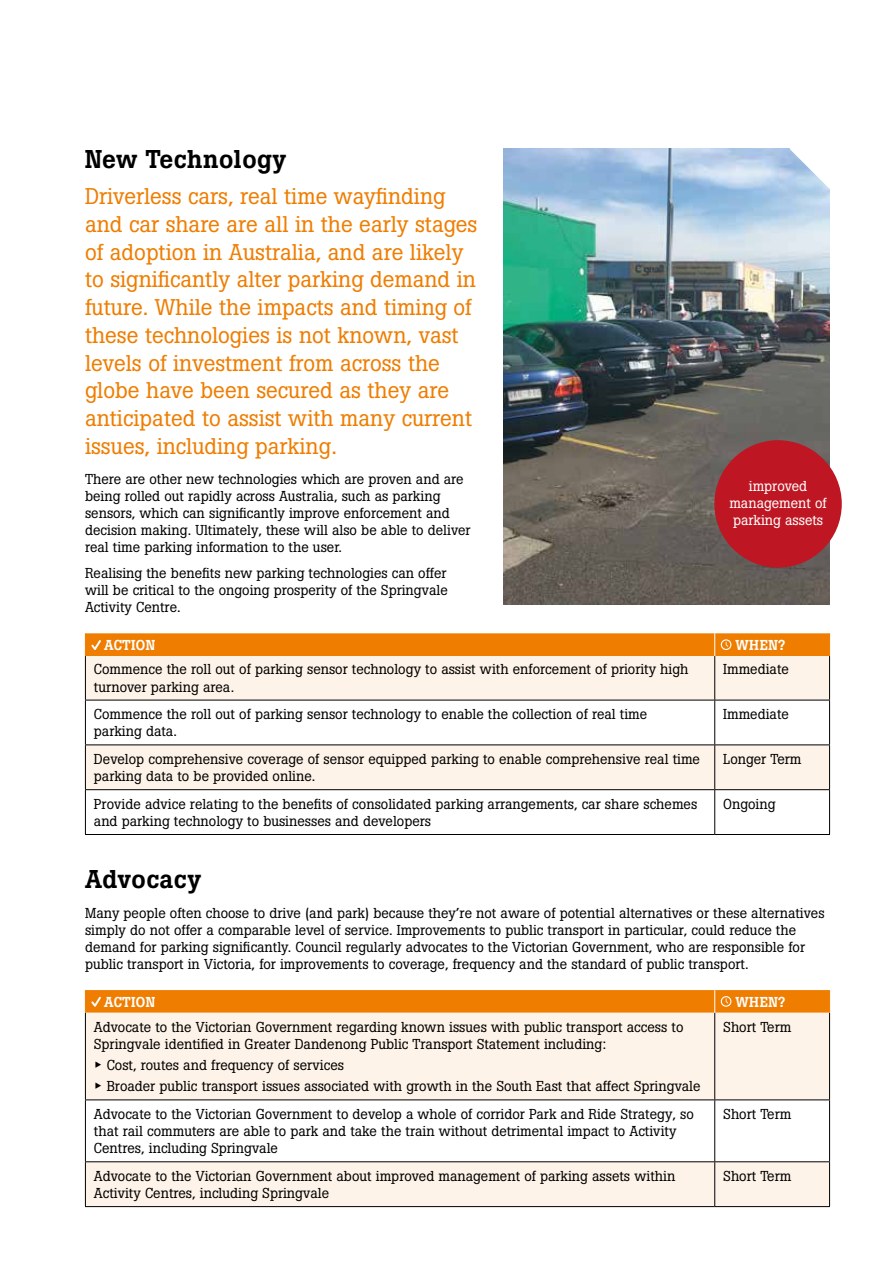
<style>
.page{position:relative;width:893px;height:1263px;background:#fff}
.page>*{position:absolute;margin:0;border:0;box-sizing:border-box;transform-origin:0 0}
.t1{font:500 25.5px "Boton";letter-spacing:.02em;color:#000}
.t2{font:22.5px/27.8px "Boton";color:#ef7d00}
.t3{font:14.25px/17.1px "Boton";color:#000}
.t4{font:14.25px/17.1px "Boton";color:#fff;text-align:center}
.t5{font:500 14.25px "Boton";letter-spacing:.02em;color:#fff}
.s1{font-family:"Menlo";font-weight:700}
</style>
<div class="page">
<svg style="left:86px;top:656px;width:743px;height:133px;fill:#fef3e8"></svg>
<hr style="left:85px;top:656px;width:1px;height:44px;background:#000">
<hr style="left:829px;top:656px;width:1px;height:44px;background:#000">
<hr style="left:85px;top:700px;width:1px;height:44px;background:#000">
<hr style="left:829px;top:700px;width:1px;height:44px;background:#000">
<hr style="left:85px;top:745px;width:1px;height:44px;background:#000">
<hr style="left:829px;top:745px;width:1px;height:44px;background:#000">
<hr style="left:85px;top:790px;width:1px;height:44px;background:#000">
<hr style="left:829px;top:790px;width:1px;height:44px;background:#000">
<hr style="left:714px;top:656px;width:1px;height:44px;background:#000">
<hr style="left:85px;top:700px;width:630px;height:1px;background:#000">
<hr style="left:715px;top:700px;width:115px;height:1px;background:#000">
<hr style="left:714px;top:700px;width:1px;height:44px;background:#000">
<hr style="left:85px;top:744px;width:630px;height:1px;background:#000">
<hr style="left:715px;top:744px;width:115px;height:1px;background:#000">
<hr style="left:714px;top:745px;width:1px;height:44px;background:#000">
<hr style="left:85px;top:789px;width:630px;height:1px;background:#000">
<hr style="left:715px;top:789px;width:115px;height:1px;background:#000">
<hr style="left:714px;top:790px;width:1px;height:44px;background:#000">
<hr style="left:85px;top:834px;width:630px;height:1px;background:#000">
<hr style="left:715px;top:834px;width:115px;height:1px;background:#000">
<div style="left:85px;top:633px;width:745px;height:23px;background:#ef7d00"></div>
<svg style="left:86px;top:1013px;width:743px;height:193px;fill:#fef3e8"></svg>
<hr style="left:85px;top:1013px;width:1px;height:86px;background:#000">
<hr style="left:714px;top:1013px;width:1px;height:86px;background:#000">
<hr style="left:829px;top:1013px;width:1px;height:86px;background:#000">
<hr style="left:85px;top:1099px;width:630px;height:1px;background:#000">
<hr style="left:85px;top:1100px;width:1px;height:61px;background:#000">
<hr style="left:715px;top:1099px;width:115px;height:1px;background:#000">
<hr style="left:714px;top:1100px;width:1px;height:61px;background:#000">
<hr style="left:829px;top:1100px;width:1px;height:61px;background:#000">
<hr style="left:85px;top:1161px;width:630px;height:1px;background:#000">
<hr style="left:85px;top:1162px;width:1px;height:44px;background:#000">
<hr style="left:715px;top:1161px;width:115px;height:1px;background:#000">
<hr style="left:714px;top:1162px;width:1px;height:44px;background:#000">
<hr style="left:829px;top:1162px;width:1px;height:44px;background:#000">
<hr style="left:85px;top:1206px;width:630px;height:1px;background:#000">
<hr style="left:715px;top:1206px;width:115px;height:1px;background:#000">
<svg style="left:85px;top:990px;width:745px;height:23px;background:#ef8006"></svg>
<img style="left:504px;top:149px;width:325px;height:456px">
<svg style="left:789px;top:148px;width:41px;height:44px"></svg>
<div style="left:714px;top:440px;width:128px;height:128px;background:#be1622;border-radius:50%"></div>
<h1 class="t1" style="left:85px;top:144px;width:203px">New Technology</h1>
<p class="t2" style="left:85px;top:182px;width:394px">Driverless cars, real time wayfinding and car share are all in the early stages of adoption in Australia, and are likely to significantly alter parking demand in future. While the impacts and timing of these technologies is not known, vast levels of investment from across the globe have been secured as they are anticipated to assist with many current issues, including parking.</p>
<p class="t3" style="left:85px;top:470px;width:387px">There are other new technologies which are proven and are being rolled out rapidly across Australia, such as parking sensors, which can significantly improve enforcement and decision making. Ultimately, these will also be able to deliver real time parking information to the user.</p>
<p class="t3" style="left:85px;top:564px;width:364px;text-align:justify">Realising the benefits new parking technologies can offer will be critical to the ongoing prosperity of the Springvale Activity Centre.</p>
<p class="t5" style="left:104px;top:637px;width:53px">ACTION</p>
<p class="t5" style="left:736px;top:637px;width:51px">WHEN?</p>
<p class="t3" style="left:94px;top:661px;width:596px">Commence the roll out of parking sensor technology to assist with enforcement of priority high turnover parking area.</p>
<p class="t3" style="left:723px;top:661px;width:67px">Immediate</p>
<p class="t3" style="left:94px;top:706px;width:555px">Commence the roll out of parking sensor technology to enable the collection of real time parking data.</p>
<p class="t3" style="left:723px;top:706px;width:67px">Immediate</p>
<p class="t3" style="left:94px;top:750px;width:608px">Develop comprehensive coverage of sensor equipped parking to enable comprehensive real time parking data to be provided online.</p>
<p class="t3" style="left:723px;top:750px;width:80px">Longer Term</p>
<p class="t3" style="left:94px;top:795px;width:605px">Provide advice relating to the benefits of consolidated parking arrangements, car share schemes and parking technology to businesses and developers</p>
<p class="t3" style="left:723px;top:795px;width:54px">Ongoing</p>
<p class="t4" style="left:729px;top:477px;width:99px">improved management of parking assets</p>
<h1 class="t1" style="left:85px;top:864px;width:118px">Advocacy</h1>
<p class="t3" style="left:85px;top:904px;width:741px">Many people often choose to drive (and park) because they’re not aware of potential alternatives or these alternatives simply do not offer a comparable level of service. Improvements to public transport in particular, could reduce the demand for parking significantly. Council regularly advocates to the Victorian Government, who are responsible for public transport in Victoria, for improvements to coverage, frequency and the standard of public transport.</p>
<p class="t5" style="left:104px;top:993px;width:53px">ACTION</p>
<p class="t5" style="left:736px;top:993px;width:51px">WHEN?</p>
<p class="t3" style="left:94px;top:1018px;width:591px">Advocate to the Victorian Government regarding known issues with public transport access to<br>Springvale identified in Greater Dandenong Public Transport Statement including:</p>
<p class="t3" style="left:94px;top:1054px;width:608px;line-height:21.3px"><span class="s1">‣</span> Cost, routes and frequency of services<br><span class="s1">‣</span> Broader public transport issues associated with growth in the South East that affect Springvale</p>
<p class="t3" style="left:723px;top:1018px;width:70px">Short Term</p>
<p class="t3" style="left:94px;top:1105px;width:601px">Advocate to the Victorian Government to develop a whole of corridor Park and Ride Strategy, so that rail commuters are able to park and take the train without detrimental impact to Activity<br>Centres, including Springvale</p>
<p class="t3" style="left:723px;top:1105px;width:70px">Short Term</p>
<p class="t3" style="left:94px;top:1167px;width:583px">Advocate to the Victorian Government about improved management of parking assets within<br>Activity Centres, including Springvale</p>
<p class="t3" style="left:723px;top:1167px;width:70px">Short Term</p>
</div>
